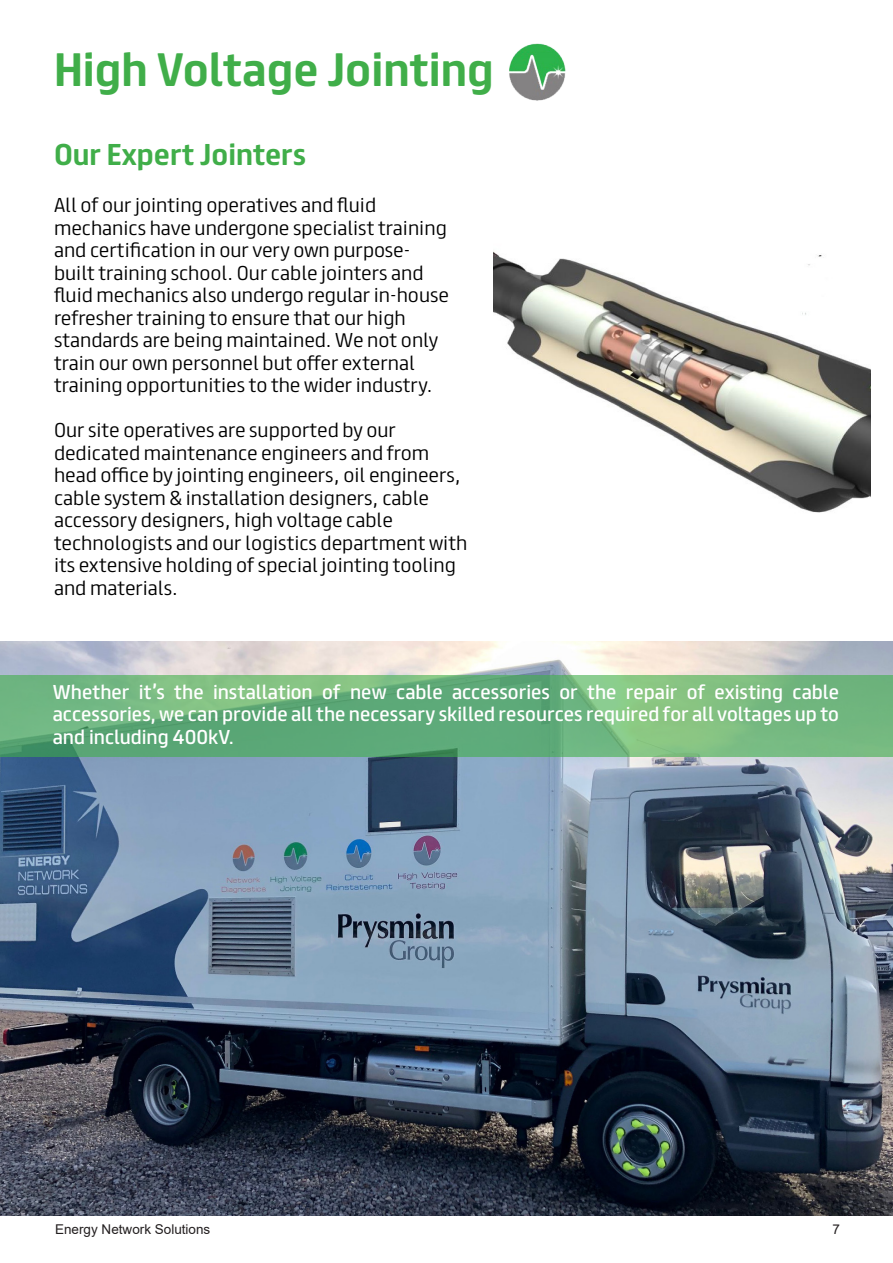
<style>
.page{position:relative;width:893px;height:1263px;background:#fff}
.page>*{position:absolute;margin:0;border:0;box-sizing:border-box;transform-origin:0 0}
.t1{font:700 42px "FS Truman";color:#40ae49}
.t2{font:700 27px "FS Truman";color:#40ae49}
.t3{font:300 18px/22.5px "FS Truman";color:#000}
.t4{font:18px/22.5px "FS Truman";color:#fff;text-align:justify}
.t5{font:13.5px "Arial";color:#231f20}
</style>
<div class="page">
<img style="left:0;top:641px;width:893px;height:574px">
<svg style="left:0;top:675px;width:893px;height:82px"></svg>
<img style="left:509px;top:43px;width:57px;height:58px">
<img style="left:493px;top:251px;width:377px;height:262px">
<p class="t1" style="left:54px;top:33px;width:441px">High Voltage Jointing</p>
<p class="t2" style="left:54px;top:131px;width:254px">Our Expert Jointers</p>
<p class="t3" style="left:54px;top:192px;width:396px">All of our jointing operatives and fluid mechanics have undergone specialist training and certification in our very own purpose&shy;built training school. Our cable jointers and fluid mechanics also undergo regular in-house refresher training to ensure that our high standards are being maintained. We not only train our own personnel but offer external training opportunities to the wider industry.</p>
<p class="t3" style="left:54px;top:417px;width:415px">Our site operatives are supported by our dedicated maintenance engineers and from head office by jointing engineers, oil engineers, cable system &amp; installation designers, cable accessory designers, high voltage cable technologists and our logistics department with its extensive holding of special jointing tooling and materials.</p>
<p class="t4" style="left:53px;top:679px;width:788px">Whether it’s the installation of new cable accessories or the repair of existing cable accessories, we can provide all the necessary skilled resources required for all voltages up to and including 400kV.</p>
<p class="t5" style="left:55px;top:1220px;width:157px">Energy Network Solutions</p>
<p class="t5" style="left:832px;top:1220px;width:9px">7</p>
</div>
